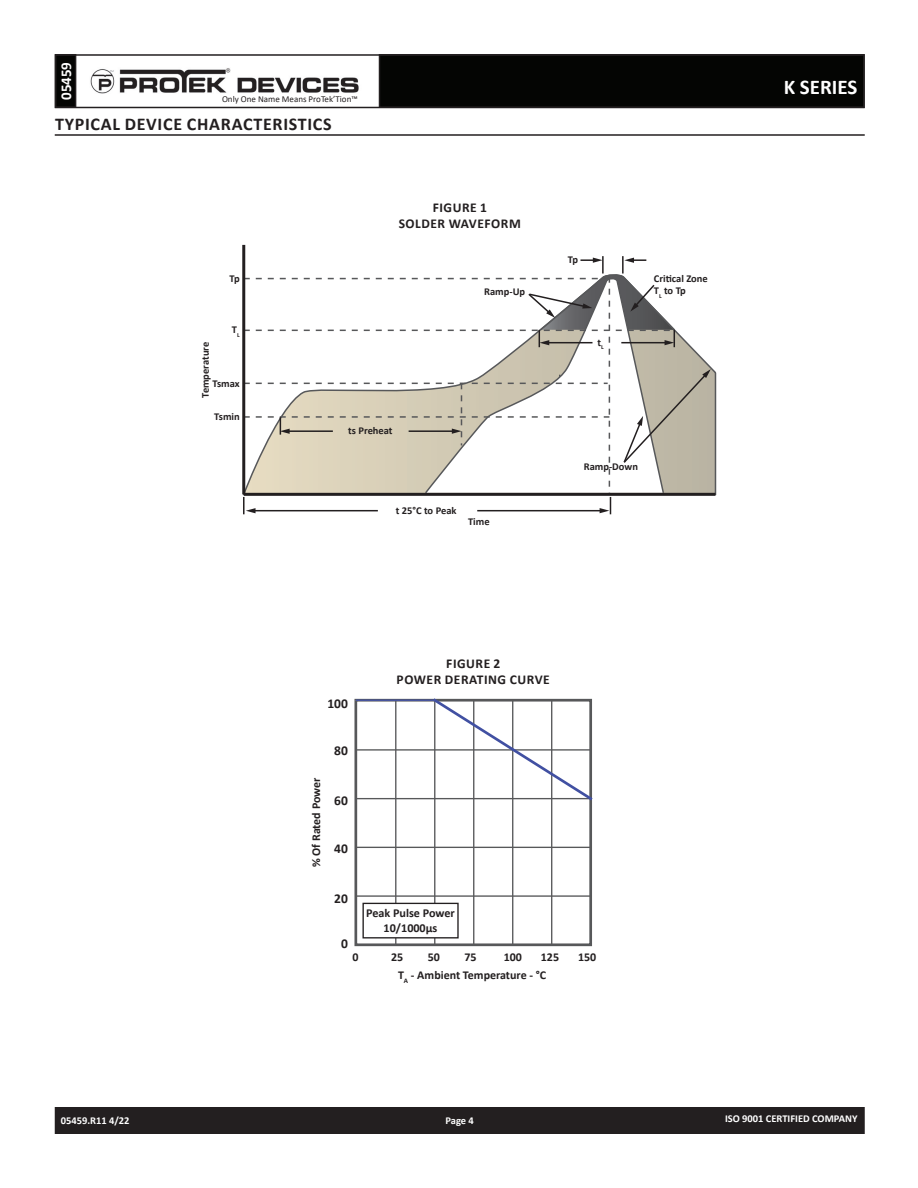
<style>
.page{position:relative;width:918px;height:1188px;background:#fff}
.page>*{position:absolute;margin:0;border:0;box-sizing:border-box;transform-origin:0 0}
.t1{font:700 21px "Calibri";color:#fff}
.t2{font:700 18px "Calibri";letter-spacing:.04em;color:#231f20}
.t3{font:700 15px "Calibri";color:#fff}
.t4{font:700 13.5px/16.2px "Calibri";letter-spacing:.04em;color:#231f20;text-align:center}
.t5{font:700 12.15px/14.5px "Calibri";color:#231f20;text-align:center}
.t6{font:700 12px "Calibri";color:#231f20}
.t7{font:700 10.5px/12.6px "Calibri";color:#231f20}
.t8{font:700 10.5px "Calibri";color:#fff}
.t9{font:9px "Calibri";color:#231f20}
</style>
<div class="page">
<div style="left:56px;top:1108px;width:808px;height:25px;background:#231f20"></div>
<div style="left:55px;top:1107px;width:810px;height:27px;border:2px solid #231f20"></div>
<div style="left:56px;top:55px;width:20px;height:52px;background:#040503"></div>
<div style="left:55px;top:54px;width:21px;height:54px;border:2px solid #231f20"></div>
<div style="left:380px;top:55px;width:484px;height:52px;background:#040503"></div>
<div style="left:55px;top:54px;width:810px;height:54px;border:2px solid #231f20"></div>
<img style="left:90px;top:68px;width:269px;height:26px">
<hr style="left:55px;top:134px;width:810px;height:2px;background:#231f20">
<hr style="left:244px;top:493px;width:471px;height:3px;background:#231f20">
<hr style="left:242px;top:245px;width:3px;height:249px;background:#231f20">
<svg style="left:243px;top:256px;width:468px;height:258px"></svg>
<div style="left:354px;top:699px;width:238px;height:247px;border:3px solid #57585a"></div>
<hr style="left:395px;top:700px;width:1px;height:245px;background:#57585a">
<hr style="left:434px;top:700px;width:1px;height:245px;background:#57585a">
<hr style="left:473px;top:700px;width:1px;height:245px;background:#57585a">
<hr style="left:512px;top:700px;width:1px;height:245px;background:#57585a">
<hr style="left:551px;top:700px;width:1px;height:245px;background:#57585a">
<hr style="left:356px;top:749px;width:235px;height:2px;background:#57585a">
<hr style="left:356px;top:798px;width:235px;height:1px;background:#57585a">
<hr style="left:356px;top:847px;width:235px;height:1px;background:#57585a">
<hr style="left:356px;top:895px;width:235px;height:2px;background:#57585a">
<div style="left:363px;top:903px;width:95px;height:35px;background:#fff"></div>
<div style="left:362px;top:903px;width:97px;height:35px;border:1px solid #231f20"></div>
<svg style="left:431px;top:698px;width:162px;height:104px"></svg>
<hr style="left:356px;top:700px;width:79px;height:1px;background:#4150a2">
<h3 class="t3" style="left:55px;top:100px;width:40px;rotate:-90deg">05459</h3>
<p class="t9" style="left:222px;top:93px;width:137px">Only One Name Means ProTek’Tion™</p>
<h2 class="t2" style="left:55px;top:111px;width:278px">typical device characteristics</h2>
<p class="t7" style="left:229px;top:272px;width:12px">Tp</p>
<p class="t7" style="left:232px;top:323px;width:9px">T<sub>L</sub></p>
<p class="t4" style="left:433px;top:199px;width:56px">figure 1</p>
<p class="t4" style="left:399px;top:216px;width:32px">Solder</p>
<p class="t4" style="left:449px;top:216px;width:22px">waveform</p>
<p class="t7" style="left:484px;top:286px;width:42px">Ramp-Up</p>
<p class="t7" style="left:568px;top:254px;width:12px">Tp</p>
<p class="t7" style="left:199px;top:398px;width:57px;rotate:-90deg">Temperature</p>
<p class="t7" style="left:597px;top:336px;width:8px">t<sub>L</sub></p>
<p class="t7" style="left:213px;top:377px;width:29px">Tsmax</p>
<p class="t7" style="left:214px;top:411px;width:27px">Tsmin</p>
<p class="t7" style="left:348px;top:425px;width:46px">ts Preheat</p>
<p class="t7" style="left:396px;top:504px;width:62px">t 25°C to Peak</p>
<p class="t7" style="left:468px;top:515px;width:23px">Time</p>
<p class="t7" style="left:584px;top:460px;width:56px">Ramp-Down</p>
<p class="t7" style="left:654px;top:272px;width:55px">Critical Zone<br>T<sub>L</sub> to Tp</p>
<h1 class="t1" style="left:784px;top:73px;width:75px">K SERIES</h1>
<p class="t4" style="left:327px;top:695px;width:22px">100</p>
<p class="t4" style="left:397px;top:655px;width:155px">figure 2<br>POWER DERATING CURVE</p>
<p class="t6" style="left:308px;top:867px;width:91px;rotate:-90deg">% Of Rated Power</p>
<p class="t4" style="left:334px;top:742px;width:15px">80</p>
<p class="t4" style="left:334px;top:792px;width:15px">60</p>
<p class="t4" style="left:334px;top:840px;width:15px">40</p>
<p class="t4" style="left:334px;top:890px;width:15px">20</p>
<p class="t4" style="left:341px;top:936px;width:8px">0</p>
<p class="t5" style="left:366px;top:906px;width:90px">Peak Pulse Power<br>10/1000µs</p>
<p class="t6" style="left:353px;top:948px;width:8px">0</p>
<p class="t6" style="left:391px;top:948px;width:14px">25</p>
<p class="t6" style="left:428px;top:948px;width:14px">50</p>
<p class="t6" style="left:464px;top:948px;width:14px">75</p>
<p class="t6" style="left:504px;top:948px;width:20px">100</p>
<p class="t6" style="left:541px;top:948px;width:20px">125</p>
<p class="t6" style="left:578px;top:948px;width:20px">150</p>
<p class="t6" style="left:398px;top:967px;width:150px">T<sub>A</sub> - Ambient Temperature - °C</p>
<p class="t8" style="left:61px;top:1113px;width:70px">05459.R11 4/22</p>
<p class="t8" style="left:446px;top:1113px;width:30px">Page 4</p>
<p class="t8" style="left:725px;top:1111px;width:134px">ISO 9001 CERTIFIED COMPANY</p>
</div>
